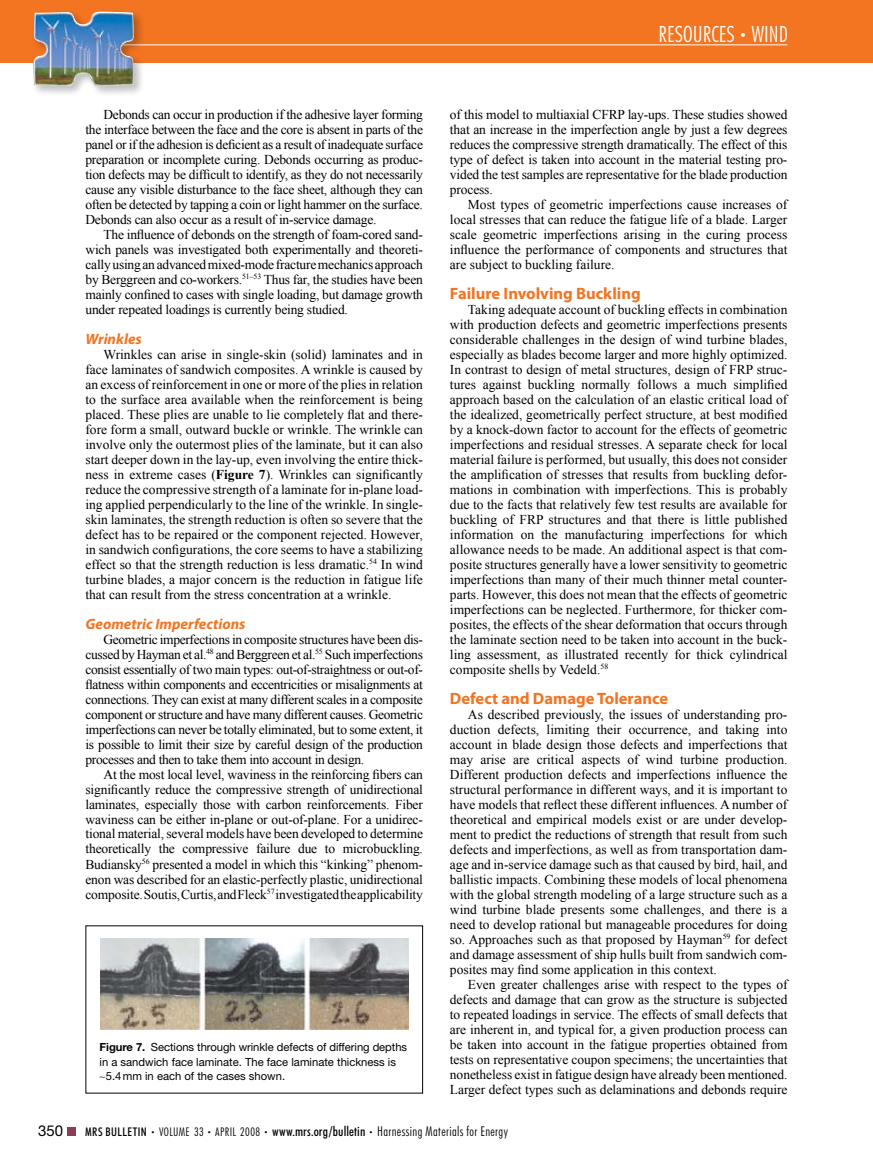
<style>
.page{position:relative;width:873px;height:1170px;background:#fff}
.page>*{position:absolute;margin:0;border:0;box-sizing:border-box;transform-origin:0 0}
.t1{font:22.5px "Futura Light Condensed BT";color:#fff}
.t2{font:700 16.5px "Myriad Pro";color:#f37421}
.t3{font:italic 700 15px "Myriad Pro";color:#f37421}
.t4{font:15px "Helvetica Neue LT Std";color:#000}
.t5{font:13.5px/15px "Times New Roman";letter-spacing:-.01em;color:#000;text-align:justify}
.t6{font:13.5px "Futura Light Condensed BT";letter-spacing:.03em;color:#000}
.t7{font:11.25px/14.2px "Helvetica Neue LT Std";color:#000}
.s1{font-size:13.5px}
.s2{font-weight:700}
.s3{font-family:"Futura Medium Condensed BT";font-size:12px}
.s4{font-size:7.5px}
.s5{font-size:12px}
.s6{font-family:"Futura Medium Condensed BT"}
</style>
<div class="page">
<div style="left:68px;top:1127px;width:8px;height:9px;background:#8c3d56"></div>
<div style="left:0;top:0;width:873px;height:63px;background:#f37421"></div>
<hr style="left:86px;top:44px;width:702px;height:1px;background:#fff">
<div style="left:30px;top:8px;width:116px;height:91px;background:#000;opacity:.25"></div>
<img style="left:33px;top:11px;width:101px;height:76px">
<img style="left:100px;top:939px;width:309px;height:91px">
<h1 class="t1" style="left:659px;top:20px;width:131px">RESOURCES <span class="s1">•</span> WIND</h1>
<p class="t5" style="left:85px;top:106px;width:339px;text-indent:18px">Debonds can occur in production if the adhesive layer forming the interface between the face and the core is absent in parts of the panel or if the adhesion is deficient as a result of inadequate surface preparation or incomplete curing. Debonds occurring as produc&shy;tion defects may be difficult to identify, as they do not necessarily cause any visible disturbance to the face sheet, although they can often be detected by tapping a coin or light hammer on the surface.<br>Debonds can also occur as a result of in-service damage.</p>
<p class="t5" style="left:85px;top:226px;width:339px;text-indent:18px">The influence of debonds on the strength of foam-cored sand&shy;wich panels was investigated both experimentally and theoreti&shy;cally using an advanced mixed-mode fracture mechanics approach by Berggreen and co-workers.<sup>51–53</sup> Thus far, the studies have been mainly confined to cases with single loading, but damage growth under repeated loadings is currently being studied.</p>
<p class="t3" style="left:85px;top:329px;width:58px">Wrinkles</p>
<p class="t5" style="left:85px;top:346px;width:339px;text-indent:18px">Wrinkles can arise in single-skin (solid) laminates and in face laminates of sandwich composites. A wrinkle is caused by an excess of reinforcement in one or more of the plies in relation to the surface area available when the reinforcement is being placed. These plies are unable to lie completely flat and there&shy;fore form a small, outward buckle or wrinkle. The wrinkle can involve only the outermost plies of the laminate, but it can also start deeper down in the lay-up, even involving the entire thick&shy;ness in extreme cases (<span class="s2">Figure 7</span>). Wrinkles can significantly reduce the compressive strength of a laminate for in-plane load&shy;ing applied perpendicularly to the line of the wrinkle. In single&shy;skin laminates, the strength reduction is often so severe that the defect has to be repaired or the component rejected. However, in sandwich configurations, the core seems to have a stabilizing effect so that the strength reduction is less dramatic.<sup>54</sup> In wind turbine blades, a major concern is the reduction in fatigue life that can result from the stress concentration at a wrinkle.</p>
<p class="t3" style="left:85px;top:614px;width:162px">Geometric Imperfections</p>
<p class="t5" style="left:85px;top:631px;width:339px;text-indent:18px">Geometric imperfections in composite structures have been dis&shy;cussed by Hayman et al.<sup>48</sup> and Berggreen et al.<sup>55</sup> Such imperfections consist essentially of two main types: out-of-straightness or out-of&shy;flatness within components and eccentricities or misalignments at connections. They can exist at many different scales in a composite component or structure and have many different causes. Geometric imperfections can never be totally eliminated, but to some extent, it is possible to limit their size by careful design of the production processes and then to take them into account in design.</p>
<p class="t5" style="left:85px;top:766px;width:339px;text-indent:18px">At the most local level, waviness in the reinforcing fibers can significantly reduce the compressive strength of unidirectional laminates, especially those with carbon reinforcements. Fiber waviness can be either in-plane or out-of-plane. For a unidirec&shy;tional material, several models have been deve-loped to determine theoretically the compressive failure due to microbuckling.<br>Budiansky<sup>56</sup> presented a model in which this “kinking” phenom&shy;enon was described for an elastic-perfectly plastic, unidirectional composite. Soutis, Curtis, and Fleck<sup>57</sup> investigated theapplicability</p>
<p class="t7" style="left:100px;top:1040px;width:309px"><span class="s2">Figure 7.</span> Sections through wrinkle defects of differing depths in a sandwich face laminate. The face laminate thickness is ∼5.4mm in each of the cases shown.</p>
<p class="t5" style="left:450px;top:106px;width:339px">of this model to multiaxial CFRP lay-ups. These studies showed that an increase in the imperfection angle by just a few degrees reduces the compressive strength dramatically. The effect of this type of defect is taken into account in the material testing pro&shy;vided the test samples are representative for the blade production process.</p>
<p class="t5" style="left:450px;top:196px;width:339px;text-indent:18px">Most types of geometric imperfections cause increases of local stresses that can reduce the fatigue life of a blade. Larger scale geometric imperfections arising in the curing process influence the performance of components and structures that are subject to buckling failure.</p>
<p class="t2" style="left:450px;top:282px;width:192px">Failure Involving Buckling</p>
<p class="t5" style="left:450px;top:301px;width:339px;text-indent:18px">Taking adequate account of buckling effects in combination with production defects and geometric imperfections presents considerable challenges in the design of wind turbine blades, especially as blades become larger and more highly optimized.<br>In contrast to design of metal structures, design of FRP struc&shy;tures against buckling normally follows a much simplified approach based on the calculation of an elastic critical load of the idealized, geometrically perfect structure, at best modified by a knock-down factor to account for the effects of geometric imperfections and residual stresses. A separate check for local material failure is performed, but usually, this does not consider the amplification of stresses that results from buckling defor&shy;mations in combination with imperfections. This is probably due to the facts that relatively few test results are available for buckling of FRP structures and that there is little published information on the manufacturing imperfections for which allowance needs to be made. An additional aspect is that com&shy;posite structures generally have a lower sensitivity to geometric imperfections than many of their much thinner metal counter&shy;parts. However, this does not mean that the effects of geometric imperfections can be neglected. Furthermore, for thicker com&shy;posites, the effects of the shear deformation that occurs through the laminate section need to be taken into account in the buck&shy;ling assessment, as illustrated recently for thick cylindrical composite shells by Vedeld.<sup>58</sup></p>
<p class="t2" style="left:450px;top:687px;width:220px">Defect and Damage Tolerance</p>
<p class="t5" style="left:450px;top:706px;width:339px;text-indent:18px">As described previously, the issues of understanding pro&shy;duction defects, limiting their occurrence, and taking into account in blade design those defects and imperfections that may arise are critical aspects of wind turbine production.<br>Different production defects and imperfections influence the structural performance in different ways, and it is important to have models that reflect these different influences. A number of theoretical and empirical models exist or are under develop&shy;ment to predict the reductions of strength that result from such defects and imperfections, as well as from transportation dam&shy;age and in-service damage such as that caused by bird, hail, and ballistic impacts. Combining these models of local phenomena with the global strength modeling of a large structure such as a wind turbine blade presents some challenges, and there is a need to develop rational but manageable procedures for doing so. Approaches such as that proposed by Hayman<sup>59</sup> for defect and damage assessment of ship hulls built from sandwich com&shy;posites may find some application in this context.</p>
<p class="t5" style="left:450px;top:976px;width:339px;text-indent:18px">Even greater challenges arise with respect to the types of defects and damage that can grow as the structure is subjected to repeated loadings in service. The effects of small defects that are inherent in, and typical for, a given production process can be taken into account in the fatigue properties obtained from tests on representative coupon specimens; the uncertainties that nonetheless exist in fatigue design have already been mentioned.<br>Larger defect types such as delaminations and debonds require</p>
<p class="t4" style="left:38px;top:1122px;width:27px">350</p>
<p class="t6" style="left:85px;top:1123px;width:424px"><span class="s3">MRS BULLETIN</span> <span class="s4">•</span> <span class="s5">VOLUME 33</span> <span class="s4">•</span> <span class="s5">APRIL 2008</span> <span class="s4">•</span> <span class="s6">www.mrs.org/bulletin</span> <span class="s4">•</span> Harnessing Materials for Energy</p>
</div>
